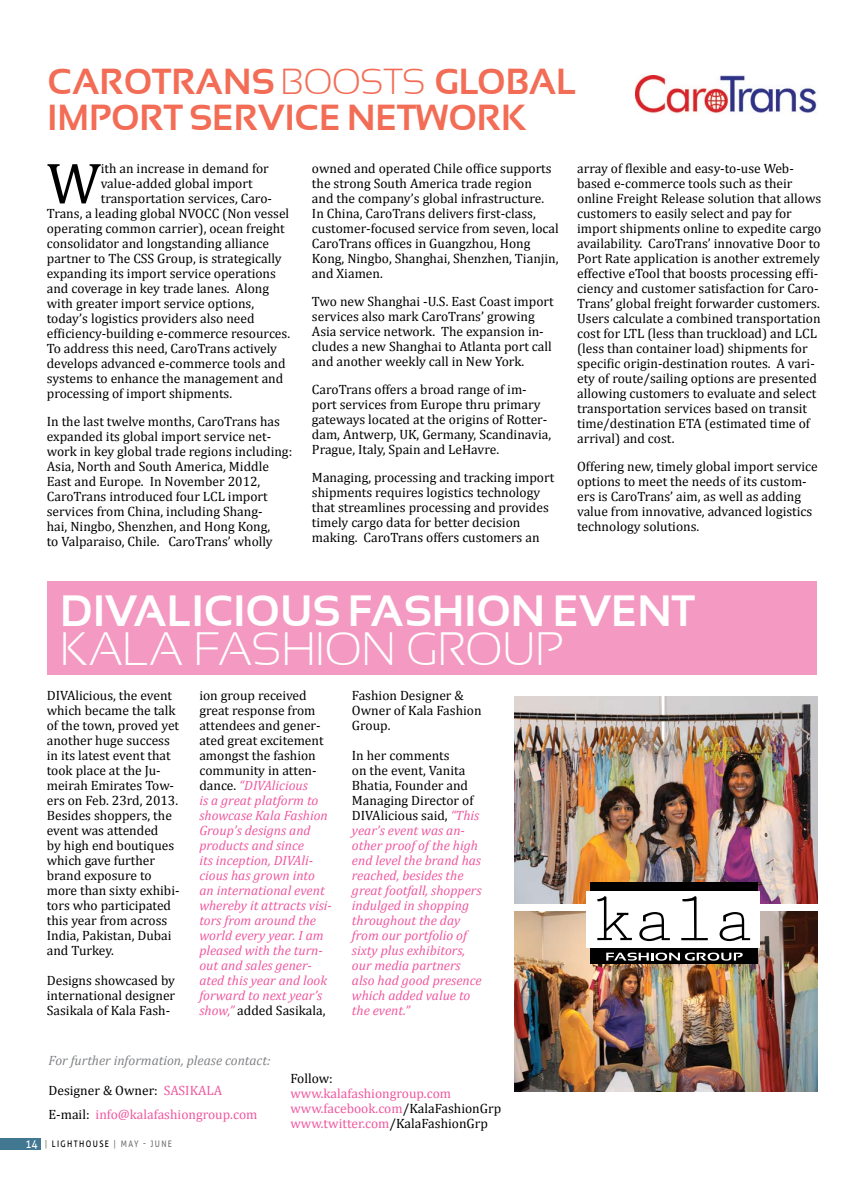
<style>
.page{position:relative;width:864px;height:1183px;background:#fff}
.page>*{position:absolute;margin:0;border:0;box-sizing:border-box;transform-origin:0 0}
.t1{font:58.5px "Cambria";color:#000}
.t2{font:300 46.5px "Sansation";color:#fff}
.t3{font:700 43.5px "Sansation";color:#fff}
.t4{font:700 36px/36px "Sansation";color:#f36c55}
.t5{font:13.5px/15px "Cambria";color:#000}
.t6{font:italic 13.5px/15px "Cambria";color:#ef58a0}
.t7{font:13.5px/15px "Cambria";color:#ef58a0}
.t8{font:italic 13.5px "Cambria";color:#808285}
.t9{font:9px "Aller";letter-spacing:.18em;color:#000;scale:.85 1}
.s1{font-weight:300}
.s2{font-style:normal;color:#000}
.s3{color:#000}
.s4{font-size:12px;color:#fff}
.s5{color:#748370}
.s6{color:#717275}
</style>
<div class="page">
<div style="left:0;top:1138px;width:41px;height:11px;background:#427791"></div>
<div style="left:48px;top:581px;width:768px;height:93px;background:#f499c1"></div>
<img style="left:514px;top:911px;width:302px;height:179px">
<img style="left:514px;top:696px;width:302px;height:207px">
<div style="left:590px;top:882px;width:167px;height:81px;background:#000"></div>
<div style="left:585px;top:891px;width:174px;height:56px;background:#fff"></div>
<svg style="left:597px;top:896px;width:34px;height:43px"></svg>
<svg style="left:639px;top:912px;width:30px;height:28px"></svg>
<svg style="left:719px;top:912px;width:30px;height:28px"></svg>
<svg style="left:681px;top:896px;width:26px;height:43px"></svg>
<svg style="left:606px;top:952px;width:136px;height:8px"></svg>
<img style="left:635px;top:75px;width:182px;height:39px">
<h3 class="t4" style="left:48px;top:63px;width:530px">CAROTRANS <span class="s1">BOOSTS</span> GLOBAL<br>IMPORT SERVICE NETWORK</h3>
<h1 class="t1" style="left:47px;top:149px;width:55px">W</h1>
<p class="t5" style="left:101px;top:161px;width:169px">ith an increase in demand for</p>
<p class="t5" style="left:101px;top:176px;width:153px">value-added global import</p>
<p class="t5" style="left:101px;top:191px;width:173px">transportation services, Caro-</p>
<p class="t5" style="left:47px;top:206px;width:244px">Trans, a leading global NVOCC (Non vessel</p>
<p class="t5" style="left:47px;top:221px;width:239px">operating common carrier), ocean freight</p>
<p class="t5" style="left:47px;top:236px;width:224px">consolidator and longstanding alliance</p>
<p class="t5" style="left:47px;top:251px;width:236px">partner to The CSS Group, is strategically</p>
<p class="t5" style="left:47px;top:266px;width:230px">expanding its import service operations</p>
<p class="t5" style="left:47px;top:281px;width:224px">and coverage in key trade lanes. Along</p>
<p class="t5" style="left:47px;top:296px;width:209px">with greater import service options,</p>
<p class="t5" style="left:47px;top:311px;width:209px">today’s logistics providers also need</p>
<p class="t5" style="left:47px;top:326px;width:245px">efficiency-building e-commerce resources.</p>
<p class="t5" style="left:47px;top:341px;width:232px">To address this need, CaroTrans actively</p>
<p class="t5" style="left:47px;top:356px;width:240px">develops advanced e-commerce tools and</p>
<p class="t5" style="left:47px;top:371px;width:238px">systems to enhance the management and</p>
<p class="t5" style="left:47px;top:386px;width:187px">processing of import shipments.</p>
<p class="t5" style="left:47px;top:414px;width:247px">In the last twelve months, CaroTrans has expanded its global import service net&shy;work in key global trade regions including:<br>Asia, North and South America, Middle East and Europe. In November 2012, CaroTrans introduced four LCL import services from China, including Shang-<br>hai, Ningbo, Shenzhen, and Hong Kong,<br>to Valparaiso, Chile. CaroTrans’ wholly</p>
<p class="t5" style="left:312px;top:161px;width:248px">owned and operated Chile office supports the strong South America trade region<br>and the company’s global infrastructure.<br>In China, CaroTrans delivers first-class, customer-focused service from seven, local CaroTrans offices in Guangzhou, Hong Kong, Ningbo, Shanghai, Shenzhen, Tianjin, and Xiamen.</p>
<p class="t5" style="left:312px;top:294px;width:243px">Two new Shanghai -U.S. East Coast import services also mark CaroTrans’ growing Asia service network. The expansion in&shy;cludes a new Shanghai to Atlanta port call and another weekly call in New York.</p>
<p class="t5" style="left:312px;top:381px;width:240px">CaroTrans offers a broad range of im&shy;port services from Europe thru primary gateways located at the origins of Rotter&shy;dam, Antwerp, UK, Germany, Scandinavia, Prague, Italy, Spain and LeHavre.</p>
<p class="t5" style="left:312px;top:469px;width:244px">Managing, processing and tracking import shipments requires logistics technology that streamlines processing and provides timely cargo data for better decision making. CaroTrans offers customers an</p>
<p class="t5" style="left:577px;top:161px;width:245px">array of flexible and easy-to-use Web&shy;based e-commerce tools such as their online Freight Release solution that allows customers to easily select and pay for import shipments online to expedite cargo availability. CaroTrans’ innovative Door to Port Rate application is another extremely effective eTool that boosts processing effi&shy;ciency and customer satisfaction for Caro-Trans’ global freight forwarder customers.<br>Users calculate a combined transportation cost for LTL (less than truckload) and LCL (less than container load) shipments for specific origin-destination routes. A vari&shy;ety of route/sailing options are presented allowing customers to evaluate and select transportation services based on transit time/destination ETA (estimated time of arrival) and cost.</p>
<p class="t5" style="left:577px;top:459px;width:242px">Offering new, timely global import service options to meet the needs of its custom&shy;ers is CaroTrans’ aim, as well as adding value from innovative, advanced logistics technology solutions.</p>
<h3 class="t3" style="left:60px;top:586px;width:27px">DIVA</h3>
<h3 class="t3" style="left:167px;top:586px;width:529px">LICIOUS FASHION EVENT</h3>
<h2 class="t2" style="left:60px;top:623px;width:504px">KALA FASHION GROUP</h2>
<p class="t5" style="left:47px;top:687px;width:134px">DIVAlicious, the event which became the talk of the town, proved yet another huge success in its latest event that took place at the Ju&shy;meirah Emirates Tow&shy;ers on Feb. 23rd, 2013.<br>Besides shoppers, the event was attended<br>by high end boutiques which gave further brand exposure to more than sixty exhibi&shy;tors who participated this year from across<br>India, Pakistan, Dubai and Turkey.</p>
<p class="t5" style="left:47px;top:972px;width:130px;text-align:justify">Designs showcased by international designer Sasikala of Kala Fash-</p>
<p class="t6" style="left:199px;top:687px;width:134px"><span class="s2">ion group received great response from attendees and gener&shy;ated great excitement amongst the fashion community in atten&shy;dance.</span> “DIVAlicious<br>is a great platform to showcase Kala Fashion<br>Group’s designs and products and since<br>its inception, DIVAli&shy;cious has grown into an international event whereby it attracts visi&shy;tors from around the world every year. I am pleased with the turn&shy;out and sales gener&shy;ated this year and look forward to next year’s show,” <span class="s2">added Sasikala,</span></p>
<p class="t5" style="left:352px;top:687px;width:131px">Fashion Designer &amp;<br>Owner of Kala Fashion<br>Group.</p>
<p class="t6" style="left:352px;top:747px;width:131px"><span class="s2">In her comments<br>on the event, Vanita<br>Bhatia, Founder and<br>Managing Director of<br>DIVAlicious said,</span> “This year’s event was an&shy;other proof of the high end level the brand has reached, besides the great footfall, shoppers indulged in shopping throughout the day from our portfolio of sixty plus exhibitors, our media partners also had good presence which added value to the event.”</p>
<p class="t8" style="left:48px;top:1051px;width:223px">For further information, please contact:</p>
<p class="t7" style="left:48px;top:1078px;width:210px;line-height:23.5px"><span class="s3">Designer &amp; Owner:</span> Sasikala<br><span class="s3">E-mail:</span> info@kalafashiongroup.com</p>
<p class="t9" style="left:25px;top:1137px;width:174px"><span class="s4">14</span> <span class="s5">|</span> LIGHTHOUSE <span class="s5">|</span> <span class="s6">MAY - JUNE</span></p>
<p class="t5" style="left:290px;top:1070px;width:44px">Follow:</p>
<p class="t7" style="left:290px;top:1085px;width:212px">www.kalafashiongroup.com www.facebook.com<span class="s3">/KalaFashionGrp </span>www.twitter.com<span class="s3">/KalaFashionGrp</span></p>
</div>
